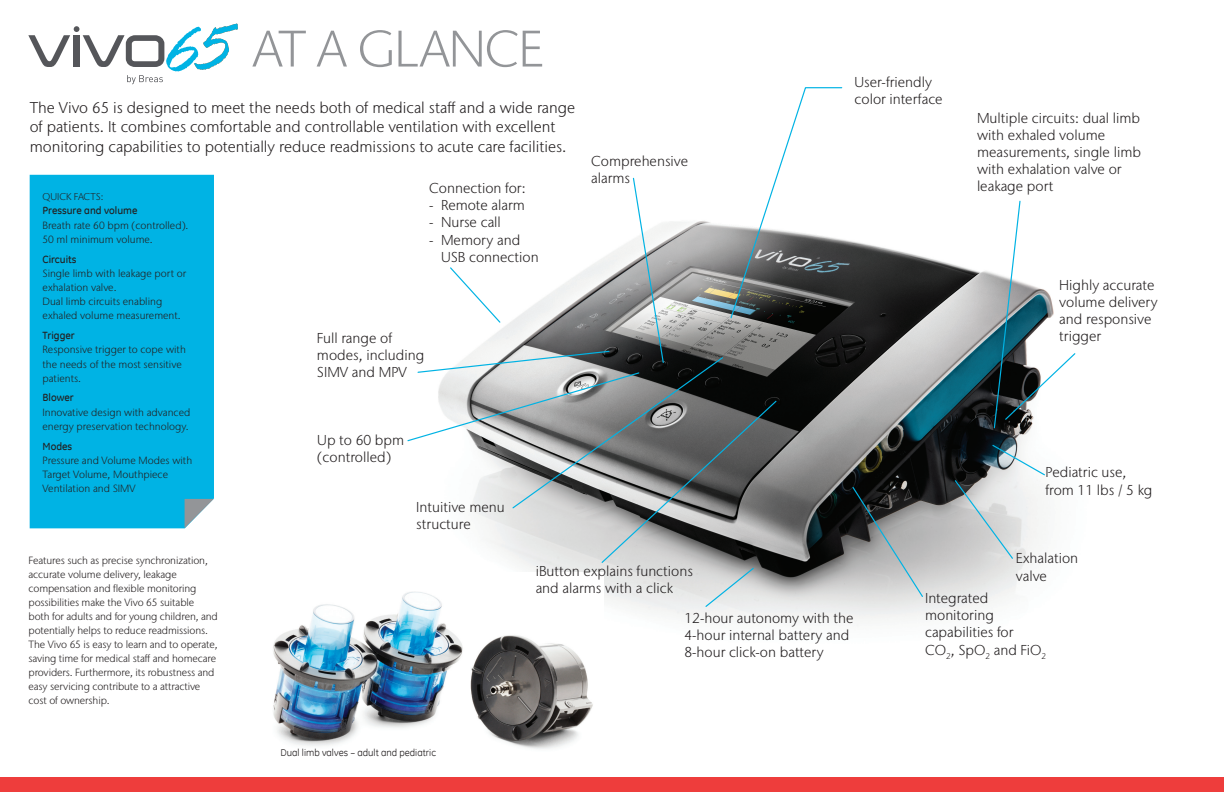
<style>
.page{position:relative;width:1224px;height:792px;background:#fff}
.page>*{position:absolute;margin:0;border:0;box-sizing:border-box;transform-origin:0 0}
.t1{font:300 51.2px "Stone Sans IIITC Std";letter-spacing:-.025em;color:#939598}
.t2{font:300 15.6px/19.5px "Stone Sans IIITC Std";color:#231f20}
.t3{font:300 14.3px/17.2px "Stone Sans IIITC Std";color:#231f20}
.t4{font:300 10.5px/14px "Stone Sans IIITC Std";letter-spacing:-.01em;color:#231f20}
.t5{font:500 10.5px "GE Inspira";color:#231f20}
.t6{font:9.9px "GE Inspira";color:#231f20}
.t7{font:300 9.9px "Stone Sans IIITC Std";color:#231f20}
</style>
<div class="page">
<img style="left:645px;top:240px;width:402px;height:380px">
<img style="left:273px;top:593px;width:320px;height:156px">
<div style="left:30px;top:175px;width:184px;height:353px;background:#00b3e4"></div>
<svg style="left:185px;top:499px;width:29px;height:29px"></svg>
<div style="left:0;top:777px;width:1224px;height:15px;background:#ee3d3c"></div>
<svg style="left:851px;top:486px;width:73px;height:112px;background:#888b8c"></svg>
<svg style="left:954px;top:444px;width:92px;height:116px"></svg>
<svg style="left:993px;top:200px;width:83px;height:229px"></svg>
<svg style="left:406px;top:87px;width:437px;height:521px"></svg>
<svg style="left:28px;top:24px;width:210px;height:60px"></svg>
<h1 class="t1" style="left:252px;top:18px;width:293px">AT A GLANCE</h1>
<p class="t2" style="left:30px;top:98px;width:547px">The Vivo 65 is designed to meet the needs both of medical staff and a wide range of patients. It combines comfortable and controllable ventilation with excellent monitoring capabilities to potentially reduce readmissions to acute care facilities.</p>
<p class="t7" style="left:43px;top:191px;width:62px">QUICK FACTS:</p>
<p class="t5" style="left:43px;top:204px;width:96px">Pressure and volume</p>
<p class="t4" style="left:43px;top:218px;width:147px">Breath rate 60 bpm (controlled).<br>50 ml minimum volume.</p>
<p class="t5" style="left:43px;top:253px;width:36px">Circuits</p>
<p class="t4" style="left:43px;top:266px;width:145px">Single limb with leakage port or exhalation valve.<br>Dual limb circuits enabling exhaled volume measurement.</p>
<p class="t5" style="left:43px;top:329px;width:34px">Trigger</p>
<p class="t4" style="left:43px;top:343px;width:145px">Responsive trigger to cope with the needs of the most sensitive patients.</p>
<p class="t5" style="left:43px;top:392px;width:33px">Blower</p>
<p class="t4" style="left:43px;top:405px;width:149px">Innovative design with advanced energy preservation technology.</p>
<p class="t5" style="left:43px;top:440px;width:31px">Modes</p>
<p class="t4" style="left:43px;top:453px;width:151px">Pressure and Volume Modes with<br>Target Volume, Mouthpiece<br>Ventilation and SIMV</p>
<h3 class="t3" style="left:429px;top:179px;width:98px">Connection for:</h3>
<h3 class="t3" style="left:429px;top:197px;width:97px">- Remote alarm</h3>
<h3 class="t3" style="left:429px;top:214px;width:73px">- Nurse call</h3>
<h3 class="t3" style="left:441px;top:231px;width:99px;text-indent:-12px">- Memory and<br>USB connection</h3>
<h3 class="t3" style="left:317px;top:329px;width:109px">Full range of modes, including<br>SIMV and MPV</h3>
<h3 class="t3" style="left:317px;top:431px;width:88px">Up to 60 bpm (controlled)</h3>
<h3 class="t3" style="left:416px;top:498px;width:90px">Intuitive menu structure</h3>
<h3 class="t3" style="left:591px;top:152px;width:99px">Comprehensive alarms</h3>
<h3 class="t3" style="left:855px;top:73px;width:90px">User-friendly color interface</h3>
<h3 class="t3" style="left:977px;top:109px;width:165px">Multiple circuits: dual limb with exhaled volume measurements, single limb with exhalation valve or leakage port</h3>
<h3 class="t3" style="left:1059px;top:276px;width:100px">Highly accurate volume delivery and responsive trigger</h3>
<h3 class="t3" style="left:1045px;top:464px;width:108px">Pediatric use, from 11 lbs / 5 kg</h3>
<p class="t4" style="left:29px;top:554px;width:191px">Features such as precise synchronization, accurate volume delivery, leakage compensation and flexible monitoring possibilities make the Vivo 65 suitable both for adults and for young children, and potentially helps to reduce readmissions.<br>The Vivo 65 is easy to learn and to operate, saving time for medical staff and homecare providers. Furthermore, its robustness and easy servicing contribute to a attractive cost of ownership.</p>
<p class="t6" style="left:280px;top:746px;width:157px">Dual limb valves – adult and pediatric</p>
<h3 class="t3" style="left:536px;top:562px;width:159px">iButton explains functions and alarms with a click</h3>
<h3 class="t3" style="left:684px;top:609px;width:171px">12-hour autonomy with the<br>4-hour internal battery and<br>8-hour click-on battery</h3>
<h3 class="t3" style="left:1016px;top:550px;width:64px">Exhalation valve</h3>
<h3 class="t3" style="left:925px;top:589px;width:123px">Integrated monitoring capabilities for<br>CO<sub>2</sub>, SpO<sub>2</sub> and FiO<sub>2</sub></h3>
</div>
